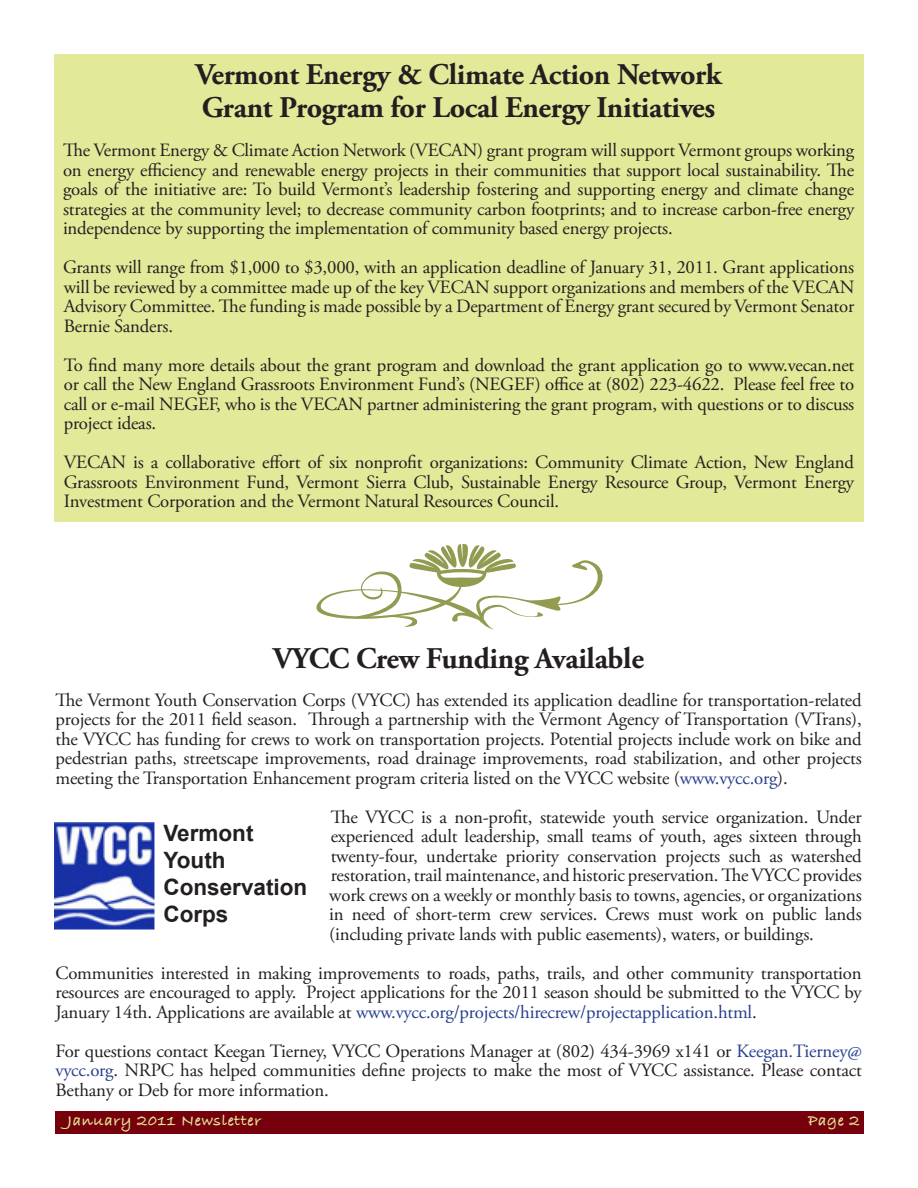
<style>
.page{position:relative;width:918px;height:1188px;background:#fff}
.page>*{position:absolute;margin:0;border:0;box-sizing:border-box;transform-origin:0 0}
.Body{font:700 30px/33px "Adobe Garamond Pro";letter-spacing:-.01em;color:#231f20}
.t1{font:700 22.5px "Arial";color:#231f20}
.t2{font:18.75px/19.5px "Adobe Garamond Pro";letter-spacing:-.01em;color:#231f20;text-align:justify}
.Title_Outline{font:16.5px "Bradley Hand ITCTT Bold";letter-spacing:.04em;color:#e2e999}
.s1{color:#253f8e}
</style>
<div class="page">
<div style="left:55px;top:1111px;width:809px;height:22px;background:#76000b"></div>
<img style="left:54px;top:822px;width:101px;height:108px">
<svg style="left:316px;top:544px;width:287px;height:85px"></svg>
<div style="left:54px;top:54px;width:810px;height:468px;background:#e2e999"></div>
<p class="Body" style="left:195px;top:59px;width:528px">Vermont Energy &amp; Climate Action Network<br>Grant Program for Local Energy Initiatives</p>
<p class="t2" style="left:63px;top:141px;width:793px">The Vermont Energy &amp; Climate Action Network (VECAN) grant program will support Vermont groups working on energy efficiency and renewable energy projects in their communities that support local sustainability. The goals of the initiative are: To build Vermont’s leadership fostering and supporting energy and climate change strategies at the community level; to decrease community carbon footprints; and to increase carbon-free energy independence by supporting the implementation of community based energy projects.</p>
<p class="t2" style="left:63px;top:258px;width:793px">Grants will range from $1,000 to $3,000, with an application deadline of January 31, 2011. Grant applications will be reviewed by a committee made up of the key VECAN support organizations and members of the VECAN Advisory Committee. The funding is made possible by a Department of Energy grant secured by Vermont Senator Bernie Sanders.</p>
<p class="t2" style="left:64px;top:356px;width:792px">To find many more details about the grant program and download the grant application go to www.vecan.net or call the New England Grassroots Environment Fund’s (NEGEF) office at (802) 223-4622. Please feel free to call or e-mail NEGEF, who is the VECAN partner administering the grant program, with questions or to discuss project ideas.</p>
<p class="t2" style="left:64px;top:453px;width:792px">VECAN is a collaborative effort of six nonprofit organizations: Community Climate Action, New England Grassroots Environment Fund, Vermont Sierra Club, Sustainable Energy Resource Group, Vermont Energy Investment Corporation and the Vermont Natural Resources Council.</p>
<p class="Body" style="left:273px;top:643px;width:372px">VYCC Crew Funding Available</p>
<p class="t2" style="left:56px;top:691px;width:808px">The Vermont Youth Conservation Corps (VYCC) has extended its application deadline for transportation-related projects for the 2011 field season. Through a partnership with the Vermont Agency of Transportation (VTrans), the VYCC has funding for crews to work on transportation projects. Potential projects include work on bike and pedestrian paths, streetscape improvements, road drainage improvements, road stabilization, and other projects meeting the Transportation Enhancement program criteria listed on the VYCC website (<span class="s1">www.vycc.org</span>).</p>
<p class="t2" style="left:329px;top:808px;width:534px">The VYCC is a non-profit, statewide youth service organization. Under experienced adult leadership, small teams of youth, ages sixteen through twenty-four, undertake priority conservation projects such as watershed restoration, trail maintenance, and historic preservation. The VYCC provides work crews on a weekly or monthly basis to towns, agencies, or organizations in need of short-term crew services. Crews must work on public lands (including private lands with public easements), waters, or buildings.</p>
<p class="t2" style="left:56px;top:964px;width:808px">Communities interested in making improvements to roads, paths, trails, and other community transportation resources are encouraged to apply. Project applications for the 2011 season should be submitted to the VYCC by January 14th. Applications are available at <span class="s1">www.vycc.org/projects/hirecrew/projectapplication.html</span>.</p>
<p class="t2" style="left:56px;top:1042px;width:808px">For questions contact Keegan Tierney, VYCC Operations Manager at (802) 434-3969 x141 or <span class="s1">Keegan.Tierney@ vycc.org</span>. NRPC has helped communities define projects to make the most of VYCC assistance. Please contact Bethany or Deb for more information.</p>
<p class="t1" style="left:164px;top:820px;width:92px">Vermont</p>
<p class="t1" style="left:164px;top:847px;width:64px">Youth</p>
<p class="t1" style="left:164px;top:874px;width:145px">Conservation</p>
<p class="t1" style="left:164px;top:901px;width:67px">Corps</p>
<p class="Title_Outline" style="left:68px;top:1108px;width:195px">January 2011 Newsletter</p>
<p class="Title_Outline" style="left:808px;top:1108px;width:53px">Page 2</p>
</div>
